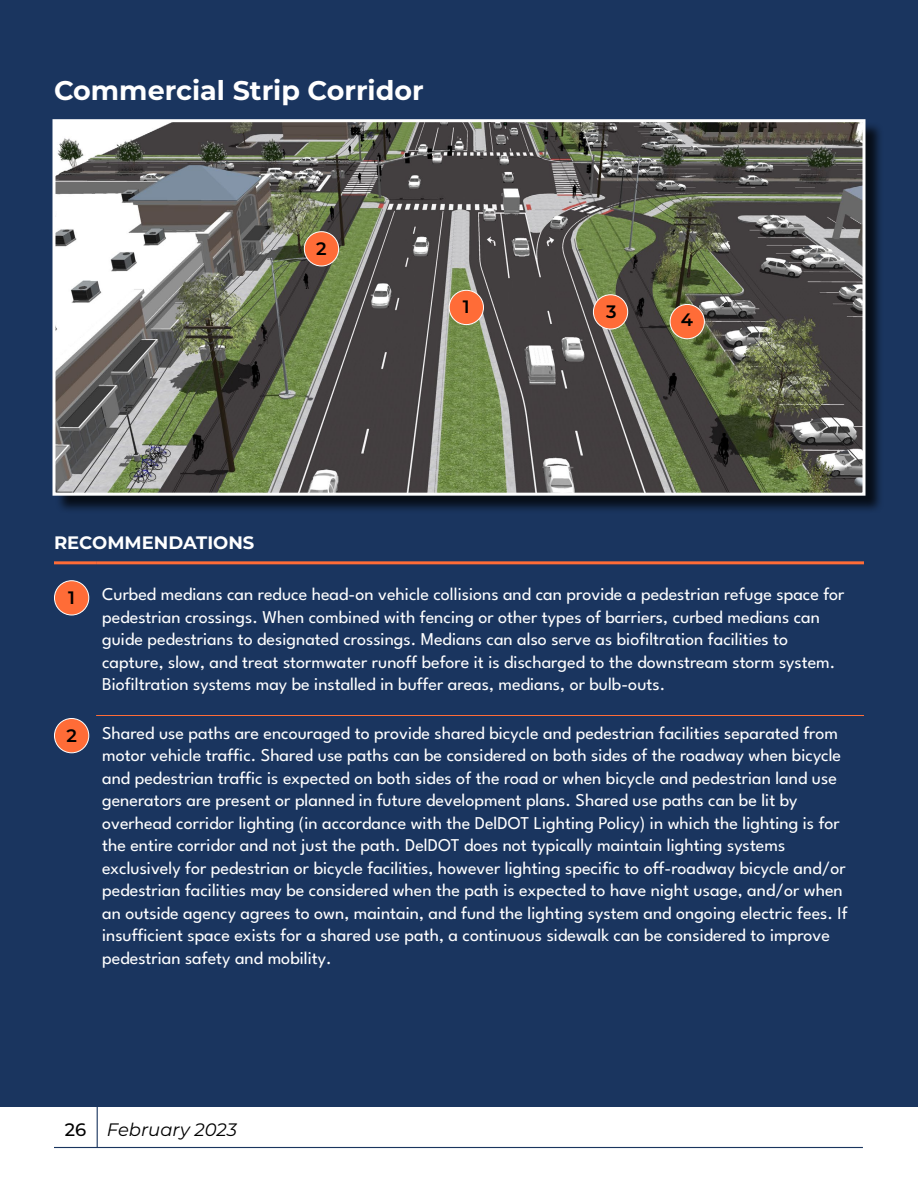
<style>
.page{position:relative;width:918px;height:1188px;background:#fff}
.page>*{position:absolute;margin:0;border:0;box-sizing:border-box;transform-origin:0 0}
.t1{font:700 27px "Montserrat";color:#fff}
.t2{font:18px/22.5px "League Spartan";color:#fff}
.t3{font:700 18px "Montserrat";color:#fff}
.t4{font:italic 18px "Montserrat";color:#000}
.t5{font:600 18px "Montserrat";color:#000}
.t6{font:500 18px "Montserrat";color:#000}
</style>
<div class="page">
<hr style="left:54px;top:1147px;width:809px;height:1px;background:#1a355f">
<hr style="left:97px;top:1107px;width:1px;height:41px;background:#1a355f">
<div style="left:0;top:0;width:918px;height:1107px;background:#1a355f"></div>
<div style="left:55px;top:122px;width:829px;height:392px;background:#000;opacity:.75"></div>
<img style="left:56px;top:123px;width:806px;height:369px">
<div style="left:52px;top:119px;width:814px;height:377px;border:3px solid #fff"></div>
<div style="left:449px;top:290px;width:34px;height:35px;background:#ff6c37;border-radius:50%"></div>
<div style="left:449px;top:290px;width:35px;height:35px;border:1px solid #fff;border-radius:50%"></div>
<div style="left:304px;top:232px;width:35px;height:34px;background:#ff6c37;border-radius:50%"></div>
<div style="left:304px;top:231px;width:35px;height:35px;border:1px solid #fff;border-radius:50%"></div>
<hr style="left:54px;top:561px;width:42px;height:3px;background:#ff6c37">
<hr style="left:96px;top:561px;width:768px;height:3px;background:#ff6c37">
<hr style="left:96px;top:715px;width:768px;height:1px;background:#ff6c37">
<div style="left:54px;top:581px;width:35px;height:34px;background:#ff6c37;border-radius:50%"></div>
<div style="left:54px;top:580px;width:35px;height:36px;border:1px solid #fff;border-radius:50%"></div>
<div style="left:54px;top:719px;width:35px;height:34px;background:#ff6c37;border-radius:50%"></div>
<div style="left:54px;top:718px;width:35px;height:35px;border:1px solid #fff;border-radius:50%"></div>
<div style="left:593px;top:295px;width:35px;height:34px;background:#ff6c37;border-radius:50%"></div>
<div style="left:593px;top:294px;width:35px;height:36px;border:1px solid #fff;border-radius:50%"></div>
<div style="left:670px;top:304px;width:34px;height:35px;background:#ff6c37;border-radius:50%"></div>
<div style="left:670px;top:304px;width:35px;height:35px;border:1px solid #fff;border-radius:50%"></div>
<h1 class="t1" style="left:54px;top:71px;width:371px">Commercial Strip Corridor</h1>
<p class="t5" style="left:316px;top:236px;width:12px">2</p>
<p class="t5" style="left:463px;top:294px;width:8px">1</p>
<p class="t5" style="left:606px;top:299px;width:12px">3</p>
<p class="t5" style="left:681px;top:307px;width:14px">4</p>
<p class="t3" style="left:54px;top:529px;width:202px">RECOMMENDATIONS</p>
<p class="t2" style="left:102px;top:582px;width:744px">Curbed medians can reduce head-on vehicle collisions and can provide a pedestrian refuge space for pedestrian crossings. When combined with fencing or other types of barriers, curbed medians can guide pedestrians to designated crossings. Medians can also serve as biofiltration facilities to capture, slow, and treat stormwater runoff before it is discharged to the downstream storm system.<br>Biofiltration systems may be installed in buffer areas, medians, or bulb-outs.</p>
<p class="t2" style="left:102px;top:720px;width:747px">Shared use paths are encouraged to provide shared bicycle and pedestrian facilities separated from motor vehicle traffic. Shared use paths can be considered on both sides of the roadway when bicycle and pedestrian traffic is expected on both sides of the road or when bicycle and pedestrian land use generators are present or planned in future development plans. Shared use paths can be lit by overhead corridor lighting (in accordance with the DelDOT Lighting Policy) in which the lighting is for the entire corridor and not just the path. DelDOT does not typically maintain lighting systems exclusively for pedestrian or bicycle facilities, however lighting specific to off-roadway bicycle and/or pedestrian facilities may be considered when the path is expected to have night usage, and/or when an outside agency agrees to own, maintain, and fund the lighting system and ongoing electric fees. If insufficient space exists for a shared use path, a continuous sidewalk can be considered to improve pedestrian safety and mobility.</p>
<p class="t5" style="left:68px;top:585px;width:8px">1</p>
<p class="t5" style="left:66px;top:723px;width:12px">2</p>
<p class="t6" style="left:65px;top:1117px;width:23px">26</p>
<p class="t4" style="left:107px;top:1117px;width:132px">February 2023</p>
</div>
